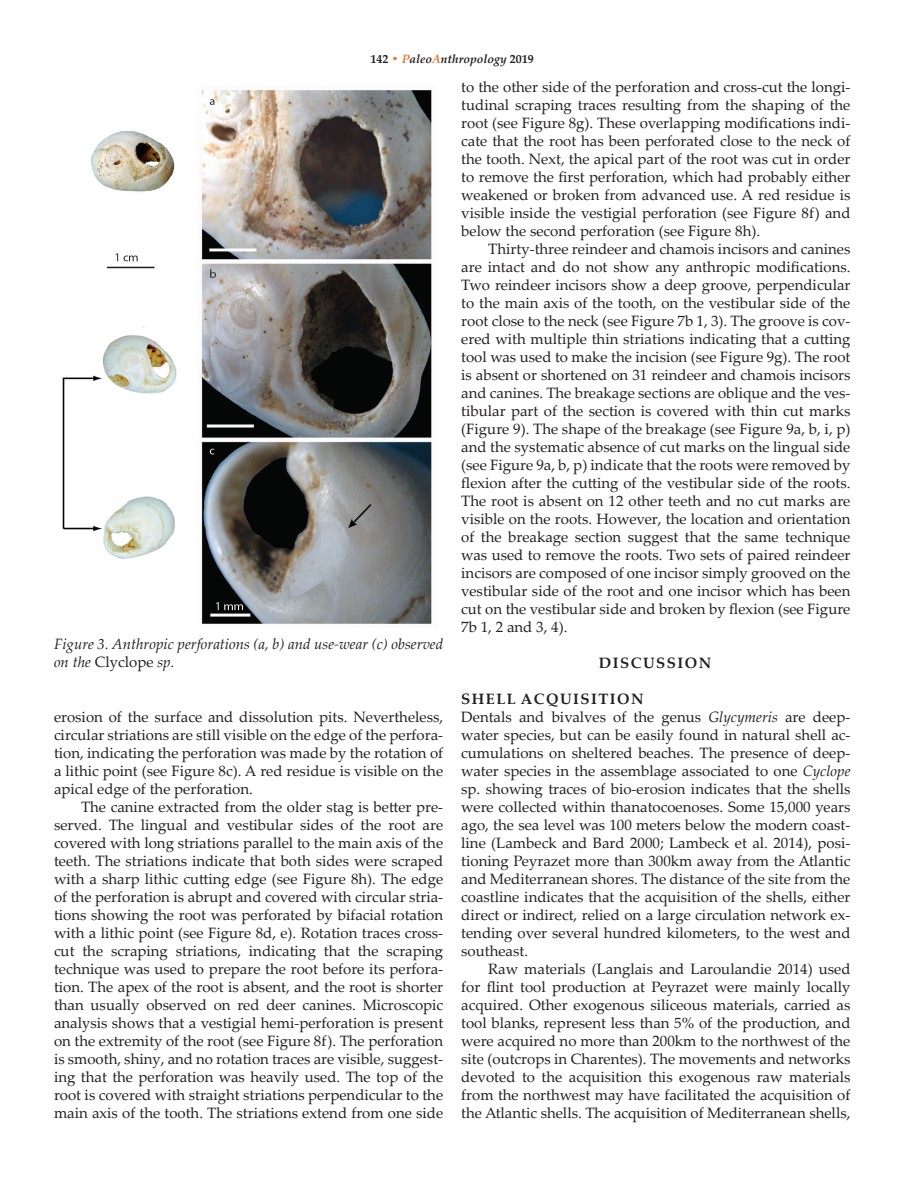
<style>
.page{position:relative;width:918px;height:1188px;background:#fff}
.page>*{position:absolute;margin:0;border:0;box-sizing:border-box;transform-origin:0 0}
.article_paragraph{font:15px/18px "Palatino Linotype";color:#231f20;text-align:justify}
.article_first_paragr{font:15px/18px "Palatino Linotype";color:#231f20;text-align:justify}
.figure_caption{font:italic 15px/18px "Palatino Linotype";color:#231f20}
.t1{font:700 15px "Palatino Linotype";letter-spacing:.1em;color:#231f20}
.t2{font:italic 700 12px "Palatino Linotype";color:#231f20}
.s1{font-style:normal}
.s2{font-style:normal;color:#f36e21}
.s3{color:#f36e21}
.s4{font-style:italic}
</style>
<div class="page">
<img style="left:62px;top:90px;width:370px;height:534px">
<p class="t2" style="left:370px;top:50px;width:165px"><span class="s1">142</span> <span class="s2">•</span> <span class="s3">P</span>aleo<span class="s3">A</span>nthropology <span class="s1">2019</span></p>
<p class="article_paragraph" style="left:461px;top:77px;width:391px">to the other side of the perforation and cross-cut the longi&shy;tudinal scraping traces resulting from the shaping of the root (see Figure 8g). These overlapping modifications indi&shy;cate that the root has been perforated close to the neck of the tooth. Next, the apical part of the root was cut in order to remove the first perforation, which had probably either weakened or broken from advanced use. A red residue is visible inside the vestigial perforation (see Figure 8f) and below the second perforation (see Figure 8h).</p>
<p class="article_paragraph" style="left:461px;top:239px;width:391px;text-indent:27px">Thirty-three reindeer and chamois incisors and canines are intact and do not show any anthropic modifications.<br>Two reindeer incisors show a deep groove, perpendicular to the main axis of the tooth, on the vestibular side of the root close to the neck (see Figure 7b 1, 3). The groove is cov&shy;ered with multiple thin striations indicating that a cutting tool was used to make the incision (see Figure 9g). The root is absent or shortened on 31 reindeer and chamois incisors and canines. The breakage sections are oblique and the ves&shy;tibular part of the section is covered with thin cut marks (Figure 9). The shape of the breakage (see Figure 9a, b, i, p) and the systematic absence of cut marks on the lingual side (see Figure 9a, b, p) indicate that the roots were removed by flexion after the cutting of the vestibular side of the roots.<br>The root is absent on 12 other teeth and no cut marks are visible on the roots. However, the location and orientation of the breakage section suggest that the same technique was used to remove the roots. Two sets of paired reindeer incisors are composed of one incisor simply grooved on the vestibular side of the root and one incisor which has been cut on the vestibular side and broken by flexion (see Figure 7b 1, 2 and 3, 4).</p>
<p class="t1" style="left:599px;top:652px;width:114px">DISCUSSION</p>
<p class="t1" style="left:461px;top:688px;width:184px">SHELL ACQUISITION</p>
<p class="article_first_paragr" style="left:461px;top:707px;width:391px">Dentals and bivalves of the genus <span class="s4">Glycymeris</span> are deep&shy;water species, but can be easily found in natural shell ac&shy;cumulations on sheltered beaches. The presence of deep&shy;water species in the assemblage associated to one <span class="s4">Cyclope </span>sp. showing traces of bio-erosion indicates that the shells were collected within thanatocoenoses. Some 15,000 years ago, the sea level was 100 meters below the modern coast&shy;line (Lambeck and Bard 2000; Lambeck et al. 2014), posi&shy;tioning Peyrazet more than 300km away from the Atlantic and Mediterranean shores. The distance of the site from the coastline indicates that the acquisition of the shells, either direct or indirect, relied on a large circulation network ex&shy;tending over several hundred kilometers, to the west and southeast.</p>
<p class="article_paragraph" style="left:461px;top:959px;width:391px;text-indent:27px">Raw materials (Langlais and Laroulandie 2014) used for flint tool production at Peyrazet were mainly locally acquired. Other exogenous siliceous materials, carried as tool blanks, represent less than 5% of the production, and were acquired no more than 200km to the northwest of the site (outcrops in Charentes). The movements and networks devoted to the acquisition this exogenous raw materials from the northwest may have facilitated the acquisition of the Atlantic shells. The acquisition of Mediterranean shells,</p>
<p class="figure_caption" style="left:54px;top:635px;width:391px">Figure 3. Anthropic perforations (a, b) and use-wear (c) observed on the <span class="s1">Clyclope</span> sp.</p>
<p class="article_first_paragr" style="left:54px;top:707px;width:391px">erosion of the surface and dissolution pits. Nevertheless, circular striations are still visible on the edge of the perfora&shy;tion, indicating the perforation was made by the rotation of a lithic point (see Figure 8c). A red residue is visible on the apical edge of the perforation.</p>
<p class="article_paragraph" style="left:54px;top:797px;width:391px;text-indent:27px">The canine extracted from the older stag is better pre&shy;served. The lingual and vestibular sides of the root are covered with long striations parallel to the main axis of the teeth. The striations indicate that both sides were scraped with a sharp lithic cutting edge (see Figure 8h). The edge of the perforation is abrupt and covered with circular stria&shy;tions showing the root was perforated by bifacial rotation with a lithic point (see Figure 8d, e). Rotation traces cross&shy;cut the scraping striations, indicating that the scraping technique was used to prepare the root before its perfora&shy;tion. The apex of the root is absent, and the root is shorter than usually observed on red deer canines. Microscopic analysis shows that a vestigial hemi-perforation is present on the extremity of the root (see Figure 8f). The perforation is smooth, shiny, and no rotation traces are visible, suggest&shy;ing that the perforation was heavily used. The top of the root is covered with straight striations perpendicular to the main axis of the tooth. The striations extend from one side</p>
</div>
